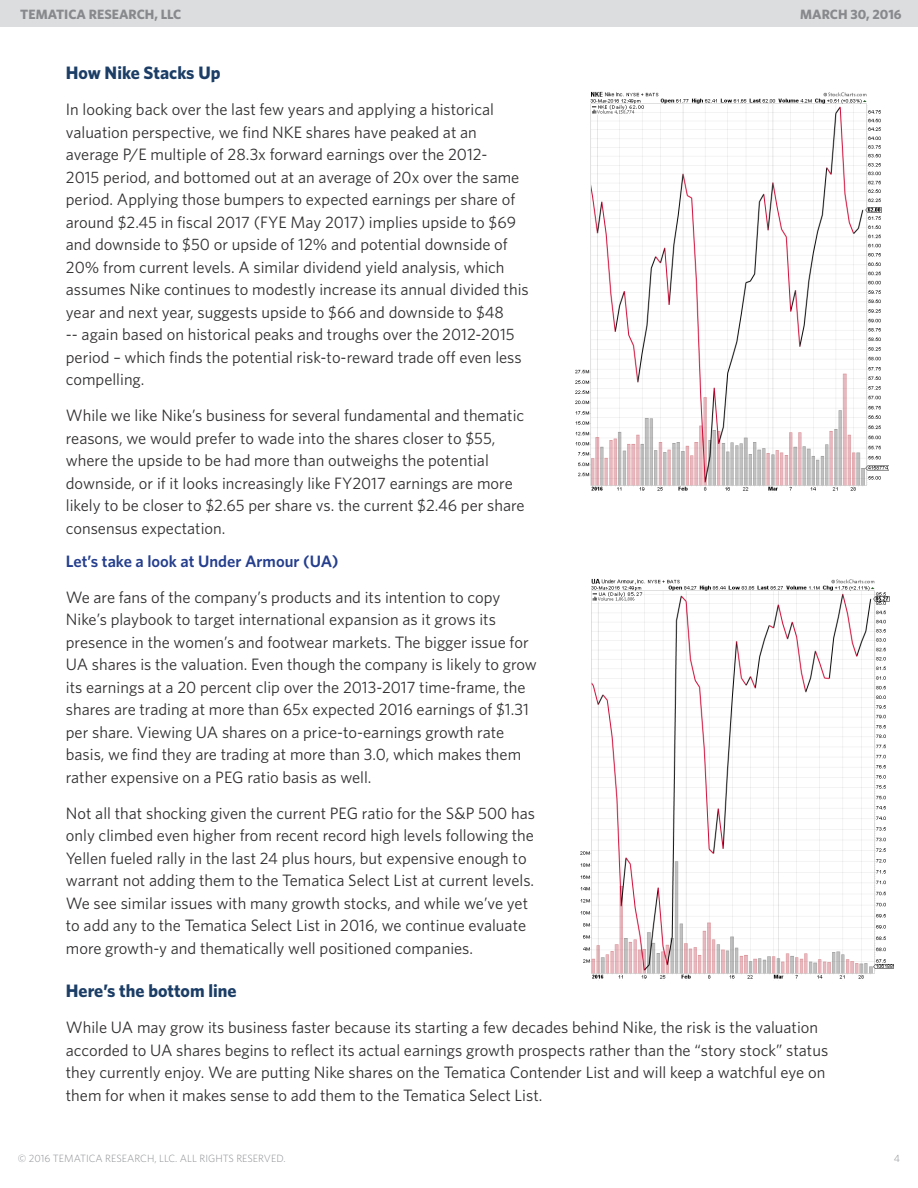
<style>
.page{position:relative;width:918px;height:1188px;background:#fff}
.page>*{position:absolute;margin:0;border:0;box-sizing:border-box;transform-origin:0 0}
.Main_Body_Text{font:700 18px "Whitney";color:#1c3e66}
.Main_Body_Text-2{font:16.5px/22.5px "Whitney";color:#312f30}
.Main_Body_Text-3{font:600 16.5px "Whitney";color:#253f8e}
.t1{font:700 13.5px "Whitney";color:#87898c}
.t2{font:300 10.5px "Whitney";color:#8a8c8f}
</style>
<div class="page">
<div style="left:0;top:0;width:918px;height:27px;background:#dcdddf"></div>
<img style="left:575px;top:91px;width:314px;height:402px">
<img style="left:580px;top:578px;width:314px;height:401px">
<p class="t1" style="left:20px;top:6px;width:163px">TEMATICA RESEARCH, LLC</p>
<p class="t1" style="left:800px;top:6px;width:103px">MARCH 30, 2016</p>
<p class="Main_Body_Text" style="left:66px;top:61px;width:156px">How Nike Stacks Up</p>
<p class="Main_Body_Text-2" style="left:66px;top:98px;width:464px">In looking back over the last few years and applying a historical valuation perspective, we find NKE shares have peaked at an average P/E multiple of 28.3x forward earnings over the 2012-<br>2015 period, and bottomed out at an average of 20x over the same period. Applying those bumpers to expected earnings per share of around $2.45 in fiscal 2017 (FYE May 2017) implies upside to $69 and downside to $50 or upside of 12% and potential downside of 20% from current levels. A similar dividend yield analysis, which assumes Nike continues to modestly increase its annual divided this year and next year, suggests upside to $66 and downside to $48<br>-- again based on historical peaks and troughs over the 2012-2015 period – which finds the potential risk-to-reward trade off even less compelling.</p>
<p class="Main_Body_Text-2" style="left:66px;top:404px;width:460px">While we like Nike’s business for several fundamental and thematic reasons, we would prefer to wade into the shares closer to $55, where the upside to be had more than outweighs the potential downside, or if it looks increasingly like FY2017 earnings are more likely to be closer to $2.65 per share vs. the current $2.46 per share consensus expectation.</p>
<p class="Main_Body_Text-3" style="left:66px;top:550px;width:274px">Let’s take a look at Under Armour (UA)</p>
<p class="Main_Body_Text-2" style="left:66px;top:586px;width:472px">We are fans of the company’s products and its intention to copy Nike’s playbook to target international expansion as it grows its presence in the women’s and footwear markets. The bigger issue for UA shares is the valuation. Even though the company is likely to grow its earnings at a 20 percent clip over the 2013-2017 time-frame, the shares are trading at more than 65x expected 2016 earnings of $1.31 per share. Viewing UA shares on a price-to-earnings growth rate basis, we find they are trading at more than 3.0, which makes them rather expensive on a PEG ratio basis as well.</p>
<p class="Main_Body_Text-2" style="left:66px;top:802px;width:471px">Not all that shocking given the current PEG ratio for the S&amp;P 500 has only climbed even higher from recent record high levels following the Yellen fueled rally in the last 24 plus hours, but expensive enough to warrant not adding them to the Tematica Select List at current levels.<br>We see similar issues with many growth stocks, and while we’ve yet to add any to the Tematica Select List in 2016, we continue evaluate more growth-y and thematically well positioned companies.</p>
<p class="Main_Body_Text" style="left:66px;top:979px;width:172px">Here’s the bottom line</p>
<p class="Main_Body_Text-2" style="left:66px;top:1016px;width:764px">While UA may grow its business faster because its starting a few decades behind Nike, the risk is the valuation accorded to UA shares begins to reflect its actual earnings growth prospects rather than the “story stock” status they currently enjoy. We are putting Nike shares on the Tematica Contender List and will keep a watchful eye on them for when it makes sense to add them to the Tematica Select List.</p>
<p class="t2" style="left:18px;top:1151px;width:269px">© 2016 TEMATICA RESEARCH, LLC. ALL RIGHTS RESERVED.</p>
<p class="t2" style="left:894px;top:1151px;width:8px">4</p>
</div>
